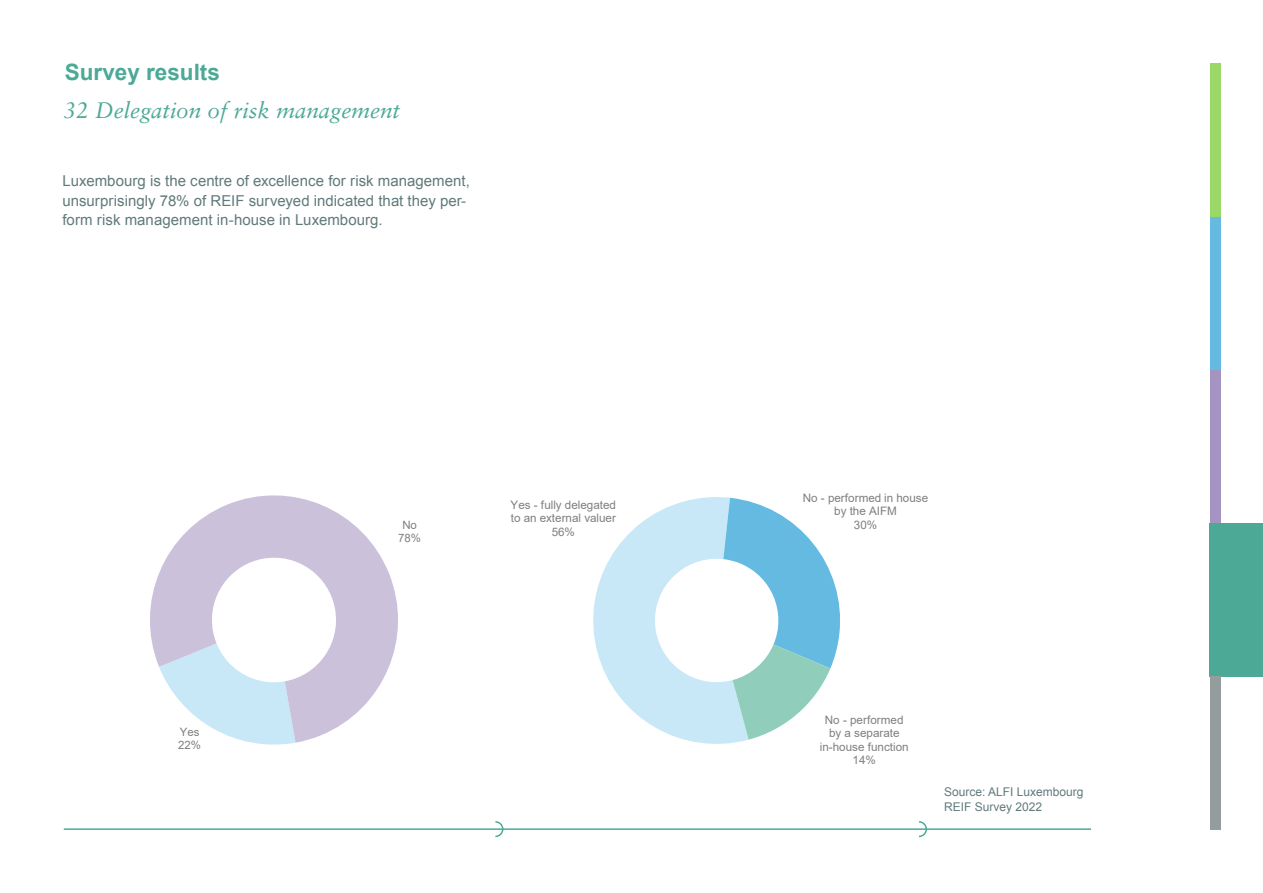
<style>
.page{position:relative;width:1263px;height:893px;background:#fff}
.page>*{position:absolute;margin:0;border:0;box-sizing:border-box;transform-origin:0 0}
.t1{font:italic 22.5px "Sabon";color:#4ba995}
.t2{font:700 22.5px "Arial";color:#4ba995}
.t3{font:15px/19.5px "Arial";letter-spacing:.005em;color:#617a7a}
.t4{font:12px/14.4px "Arial";color:#617a7a}
.t5{font:11.7px/13.4px "Arial";color:#7f7f7f;text-align:center}
.t6{font:11.55px/13px "Arial";color:#7f7f7f}
</style>
<div class="page">
<div style="left:1210px;top:217px;width:10px;height:153px;background:#65bae2"></div>
<div style="left:1210px;top:64px;width:10px;height:153px;background:#9cd867"></div>
<div style="left:1210px;top:370px;width:10px;height:153px;background:#a593c1"></div>
<div style="left:1210px;top:523px;width:53px;height:153px;background:#4ba995"></div>
<div style="left:1210px;top:676px;width:10px;height:153px;background:#949d9e"></div>
<svg style="left:150px;top:495px;width:248px;height:248px"></svg>
<svg style="left:593px;top:497px;width:247px;height:247px"></svg>
<hr style="left:64px;top:828px;width:1027px;height:2px;background:#4ba995">
<svg style="left:917px;top:821px;width:11px;height:17px"></svg>
<svg style="left:494px;top:821px;width:10px;height:17px"></svg>
<h1 class="t2" style="left:65px;top:57px;width:157px">Survey results</h1>
<p class="t1" style="left:64px;top:96px;width:338px">32 Delegation of risk management</p>
<p class="t3" style="left:62px;top:171px;width:409px">Luxembourg is the centre of excellence for risk management, unsurprisingly 78% of REIF surveyed indicated that they per&shy;form risk management in-house in Luxembourg.</p>
<p class="t6" style="left:178px;top:726px;width:24px">Yes<br>22%</p>
<p class="t6" style="left:398px;top:518px;width:24px;text-align:center">No<br>78%</p>
<p class="t5" style="left:511px;top:498px;width:107px">Yes - fully delegated to an external valuer<br>56%</p>
<p class="t5" style="left:803px;top:491px;width:127px">No - performed in house by the AIFM<br>30%</p>
<p class="t5" style="left:820px;top:713px;width:90px">No - performed by a separate in-house function<br>14%</p>
<p class="t4" style="left:944px;top:785px;width:141px">Source: ALFI Luxembourg<br>REIF Survey 2022</p>
</div>
